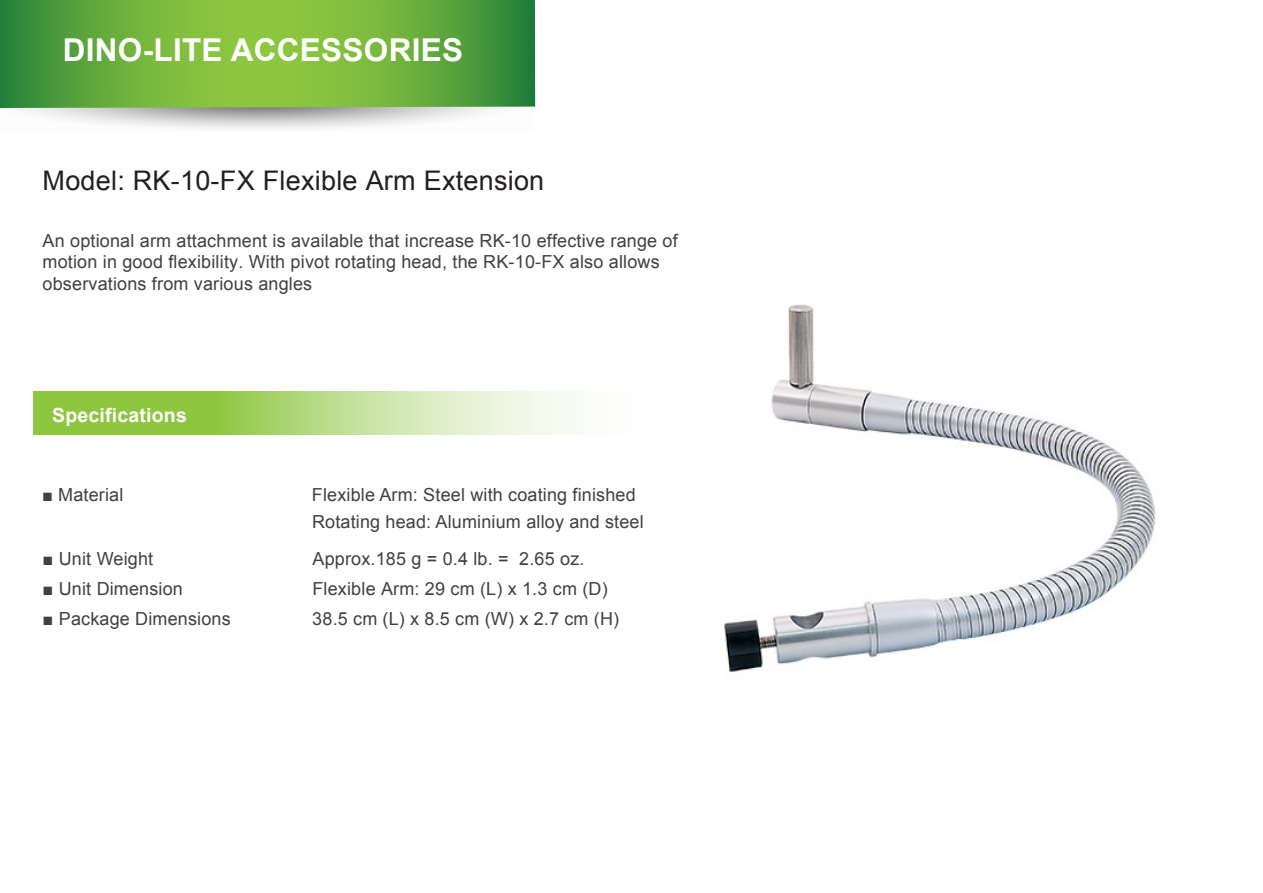
<style>
.page{position:relative;width:1263px;height:893px;background:#fff}
.page>*{position:absolute;margin:0;border:0;box-sizing:border-box;transform-origin:0 0}
.t1{font:700 31.5px "Arial";letter-spacing:.01em;color:#fff}
.t2{font:27px "Arial";letter-spacing:.01em;color:#231f20}
.t3{font:700 19.5px "Arial";letter-spacing:.01em;color:#fff}
.t4{font:18px/21.6px "Arial";letter-spacing:.01em;color:#414042}
</style>
<div class="page">
<img style="left:724px;top:304px;width:432px;height:368px">
<svg style="left:34px;top:392px;width:542px;height:42px;background:#b7da86"></svg>
<svg style="left:21px;top:108px;width:473px;height:21px"></svg>
<svg style="left:0;top:0;width:535px;height:108px;background:#68ad3e"></svg>
<h1 class="t1" style="left:63px;top:29px;width:402px">DINO-LITE ACCESSORIES</h1>
<h2 class="t2" style="left:43px;top:163px;width:503px">Model: RK-10-FX Flexible Arm Extension</h2>
<p class="t4" style="left:43px;top:230px;width:637px">An optional arm attachment is available that increase RK-10 effective range of motion in good flexibility. With pivot rotating head, the RK-10-FX also allows observations from various angles</p>
<p class="t3" style="left:52px;top:403px;width:136px">Specifications</p>
<p class="t4" style="left:42px;top:484px;width:83px">■ Material</p>
<p class="t4" style="left:312px;top:481px;width:333px;line-height:27.8px">Flexible Arm: Steel with coating finished<br>Rotating head: Aluminium alloy and steel</p>
<p class="t4" style="left:43px;top:548px;width:112px">■ Unit Weight</p>
<p class="t4" style="left:312px;top:548px;width:273px">Approx.185 g = 0.4 lb. = 2.65 oz.</p>
<p class="t4" style="left:43px;top:578px;width:142px">■ Unit Dimension</p>
<p class="t4" style="left:312px;top:578px;width:297px">Flexible Arm: 29 cm (L) x 1.3 cm (D)</p>
<p class="t4" style="left:43px;top:608px;width:190px">■ Package Dimensions</p>
<p class="t4" style="left:312px;top:608px;width:308px">38.5 cm (L) x 8.5 cm (W) x 2.7 cm (H)</p>
</div>
